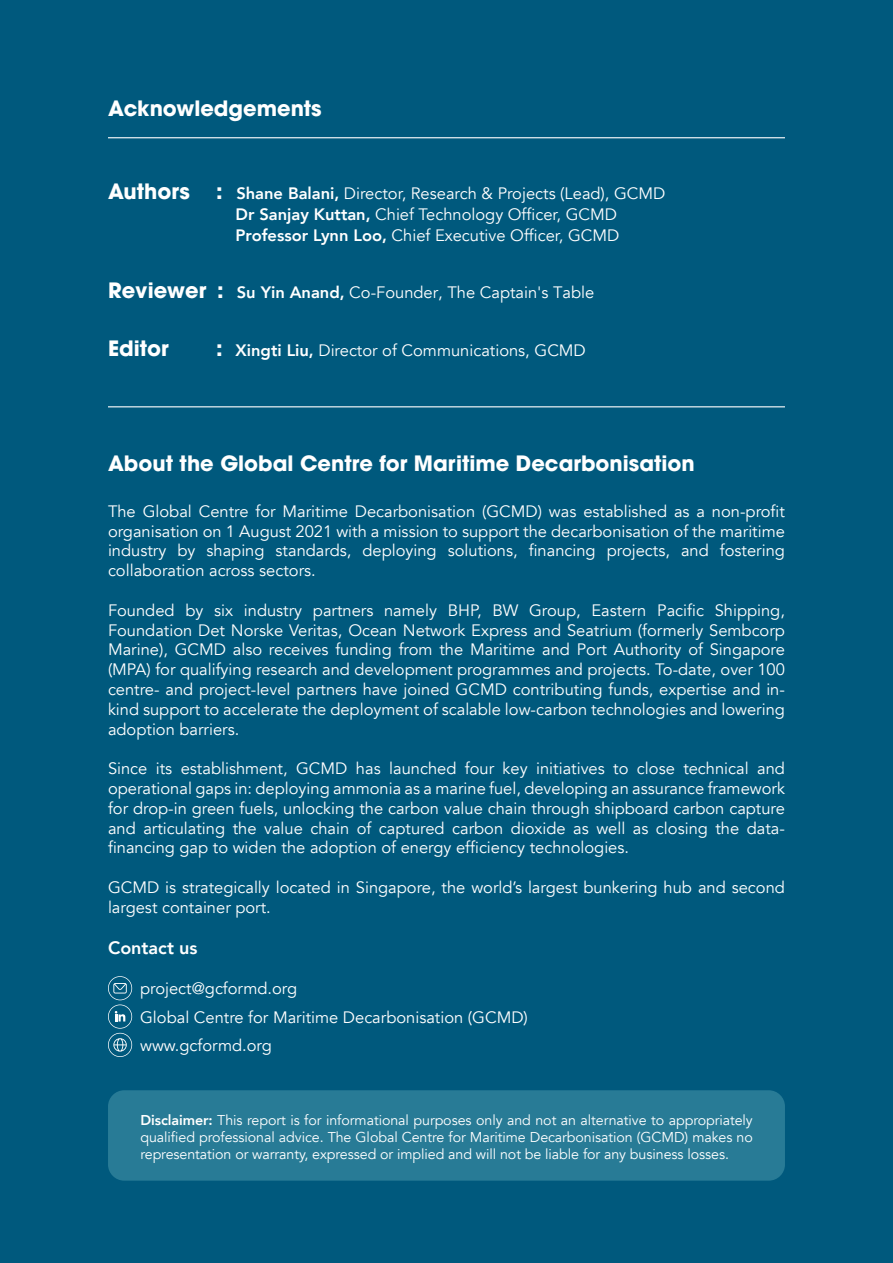
<style>
.page{position:relative;width:893px;height:1263px;background:#00597d}
.page>*{position:absolute;margin:0;border:0;box-sizing:border-box;transform-origin:0 0}
.t1{font:700 21px "Avant Garde";color:#fff}
.t2{font:800 18px "Avenir";color:#fff}
.t3{font:16.5px/19.8px "Avenir";color:#fff;text-align:justify}
.t4{font:14.25px/17.1px "Avenir";letter-spacing:-.005em;color:#fff;text-align:justify}
.s1{font-family:"Avant Garde";font-weight:700;font-size:21px}
.s2{font-weight:800}
</style>
<div class="page">
<svg style="left:108px;top:976px;width:24px;height:81px"></svg>
<div style="left:108px;top:1090px;width:677px;height:91px;background:#287b96;border-radius:16px"></div>
<hr style="left:108px;top:137px;width:677px;height:1px;background:#fff">
<hr style="left:108px;top:406px;width:677px;height:1px;background:#fff">
<p class="t1" style="left:108px;top:95px;width:215px">Acknowledgements</p>
<p class="t3" style="left:108px;top:184px;width:559px"><span class="s1">Authors :</span> <span class="s2">Shane Balani,</span> Director, Research &amp; Projects (Lead), GCMD</p>
<p class="t3" style="left:236px;top:205px;width:383px"><span class="s2">Dr Sanjay Kuttan,</span> Chief Technology Officer, GCMD</p>
<p class="t3" style="left:236px;top:226px;width:385px"><span class="s2">Professor Lynn Loo,</span> Chief Executive Officer, GCMD</p>
<p class="t3" style="left:108px;top:283px;width:488px"><span class="s1">Reviewer :</span> <span class="s2">Su Yin Anand,</span> Co-Founder, The Captain's Table</p>
<p class="t1" style="left:108px;top:334px;width:62px">Editor</p>
<p class="t3" style="left:216px;top:340px;width:371px"><span class="s1">:</span> <span class="s2">Xingti Liu,</span> Director of Communications, GCMD</p>
<p class="t1" style="left:108px;top:449px;width:588px">About the Global Centre for Maritime Decarbonisation</p>
<p class="t3" style="left:108px;top:501px;width:678px">The Global Centre for Maritime Decarbonisation (GCMD) was established as a non-profit organisation on 1 August 2021 with a mission to support the decarbonisation of the maritime industry by shaping standards, deploying solutions, financing projects, and fostering collaboration across sectors.</p>
<p class="t3" style="left:108px;top:600px;width:678px">Founded by six industry partners namely BHP, BW Group, Eastern Pacific Shipping, Foundation Det Norske Veritas, Ocean Network Express and Seatrium (formerly Sembcorp Marine), GCMD also receives funding from the Maritime and Port Authority of Singapore (MPA) for qualifying research and development programmes and projects. To-date, over 100 centre- and project-level partners have joined GCMD contributing funds, expertise and in&shy;kind support to accelerate the deployment of scalable low-carbon technologies and lowering adoption barriers.</p>
<p class="t3" style="left:108px;top:759px;width:678px">Since its establishment, GCMD has launched four key initiatives to close technical and operational gaps in: deploying ammonia as a marine fuel, developing an assurance framework for drop-in green fuels, unlocking the carbon value chain through shipboard carbon capture and articulating the value chain of captured carbon dioxide as well as closing the data&shy;financing gap to widen the adoption of energy efficiency technologies.</p>
<p class="t3" style="left:108px;top:878px;width:678px">GCMD is strategically located in Singapore, the world’s largest bunkering hub and second largest container port.</p>
<p class="t2" style="left:108px;top:934px;width:91px">Contact us</p>
<p class="t3" style="left:140px;top:979px;width:159px">project@gcformd.org</p>
<p class="t3" style="left:140px;top:1007px;width:389px">Global Centre for Maritime Decarbonisation (GCMD)</p>
<p class="t3" style="left:140px;top:1036px;width:133px">www.gcformd.org</p>
<p class="t4" style="left:140px;top:1111px;width:614px"><span class="s2">Disclaimer:</span> This report is for informational purposes only and not an alternative to appropriately qualified professional advice. The Global Centre for Maritime Decarbonisation (GCMD) makes no representation or warranty, expressed or implied and will not be liable for any business losses.</p>
</div>
